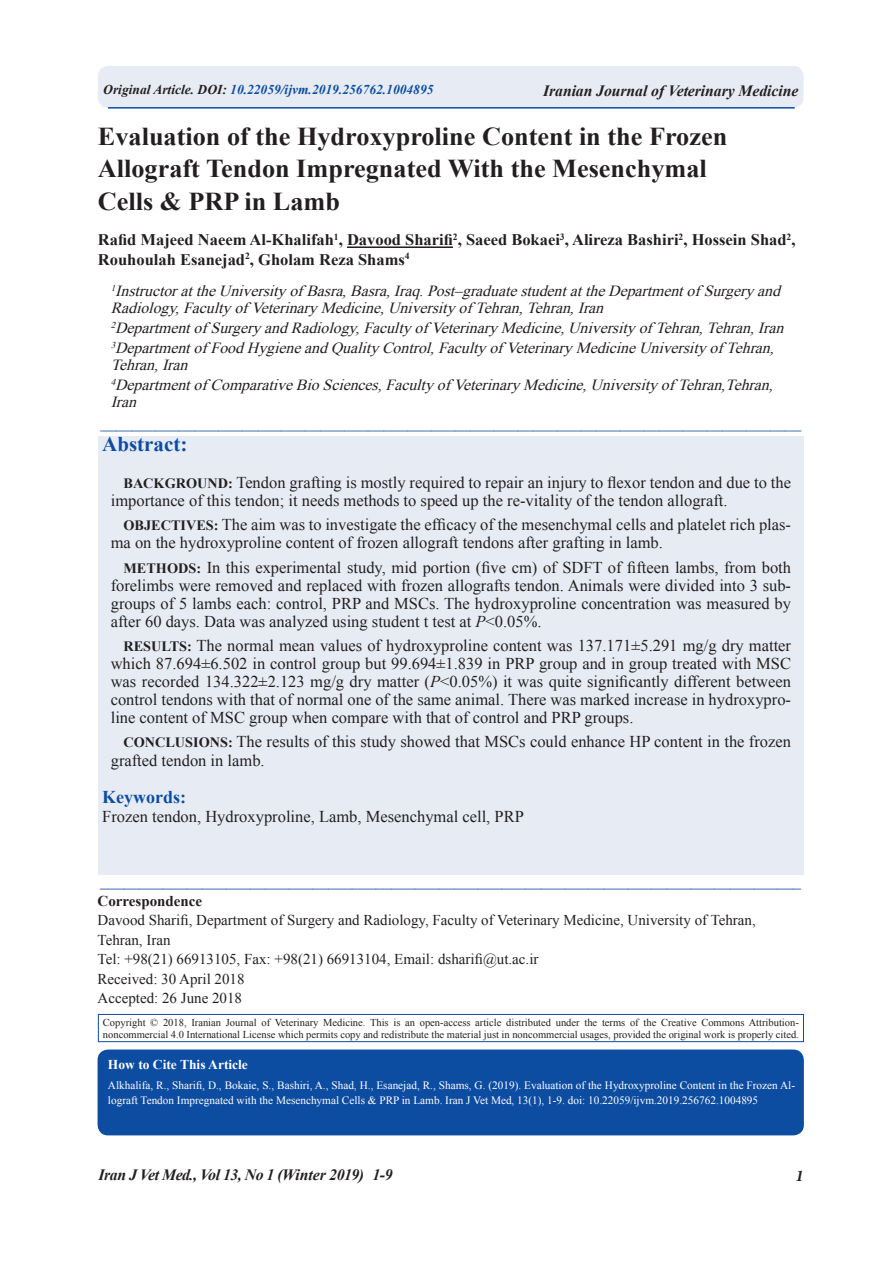
<style>
.page{position:relative;width:893px;height:1263px;background:#fff}
.page>*{position:absolute;margin:0;border:0;box-sizing:border-box;transform-origin:0 0}
.Latin_Titr{font:700 25.8px/32.4px "Times New Roman";color:#231f20}
.Latin-Lid{font:700 21px "Times New Roman";color:#0d4da1}
.Latin-Keyword_Lid{font:700 18px "Times New Roman";color:#0d4da1}
.Latin-Abstract{font:16.5px/18px "Times New Roman";color:#231f20}
.Latin-Keyword{font:16.5px "Times New Roman";color:#231f20}
.t1{font:italic 700 16.5px "Minion Pro";color:#231f20}
.Latin-Asami{font:700 16.2px/19px "Times New Roman";color:#231f20}
._104_Latin-Tarikh{font:15.75px "Times New Roman";color:#0d4da1}
.Latin__Sarsafhe{font:italic 700 15.75px "Times New Roman";letter-spacing:-.005em;color:#231f20}
.Latin__Sarsafhe-2{font:italic 700 15.75px "Times New Roman";letter-spacing:-.03em;color:#231f20}
.Latin-Mahale_Kar{font:italic 15.45px/17px "Times New Roman";color:#231f20}
._104_Latin-Tarikh-2{font:15.45px "Times New Roman";color:#0d4da1}
.Latin-Correspondence{font:15px/19.5px "Times New Roman";color:#231f20}
.Latin-Correspondence-2{font:700 15px "Times New Roman";color:#231f20}
.Latin__Sarsafhe_new{font:italic 700 13.5px "Times New Roman";color:#0d4da1}
.Latin-How_to_site_On{font:700 13.5px "Times New Roman";color:#fff}
.Latin-How_to_Cite{font:11.25px/15px "Times New Roman";color:#fff}
.Latin-copyright{font:10.5px/12px "Times New Roman";color:#231f20}
.s1{color:#231f20}
.s2{font-weight:700;font-size:14.25px}
.s3{font-style:italic}
</style>
<div class="page">
<div style="left:98px;top:66px;width:706px;height:42px;background:#e7ecf4;border-radius:11px"></div>
<hr style="left:108px;top:107px;width:687px;height:2px;background:#0d4da1">
<hr style="left:347px;top:246px;width:106px;height:2px;background:#231f20">
<div style="left:98px;top:436px;width:706px;height:439px;background:#e7ecf4"></div>
<div style="left:98px;top:1014px;width:706px;height:28px;border:1px solid #0d4da1"></div>
<div style="left:98px;top:1049px;width:706px;height:86px;background:#0d4da1;border-radius:11px"></div>
<p class="Latin__Sarsafhe_new" style="left:103px;top:80px;width:332px"><span class="s1">Original Article. DOI:</span> 10.22059/ijvm.2019.256762.1004895</p>
<p class="Latin_Titr" style="left:98px;top:120px;width:631px">Evaluation of the Hydroxyproline Content in the Frozen<br>Allograft Tendon Impregnated With the Mesenchymal<br>Cells &amp; PRP in Lamb</p>
<p class="Latin-Asami" style="left:98px;top:230px;width:699px">Rafid Majeed Naeem Al-Khalifah<sup>1</sup>, Davood Sharifi<sup>2</sup>, Saeed Bokaei<sup>3</sup>, Alireza Bashiri<sup>2</sup>, Hossein Shad<sup>2</sup>,<br>Rouhoulah Esanejad<sup>2</sup>, Gholam Reza Shams<sup>4</sup></p>
<p class="Latin-Mahale_Kar" style="left:111px;top:282px;width:676px"><sup>1</sup>InstructorattheUniversityof Basra,Basra,Iraq.Post–graduatestudentattheDepartmentof Surgeryand<br>Radiology,Facultyof VeterinaryMedicine,Universityof Tehran,Tehran,Iran</p>
<p class="Latin-Mahale_Kar" style="left:111px;top:319px;width:679px"><sup>2</sup>Departmentof SurgeryandRadiology,Facultyof VeterinaryMedicine,Universityof Tehran,Tehran,Iran</p>
<p class="Latin-Mahale_Kar" style="left:111px;top:339px;width:670px"><sup>3</sup>Departmentof FoodHygieneandQualityControl,Facultyof VeterinaryMedicineUniversityof Tehran,<br>Tehran,Iran</p>
<p class="Latin-Mahale_Kar" style="left:111px;top:376px;width:669px"><sup>4</sup>Departmentof ComparativeBioSciences,Facultyof VeterinaryMedicine,Universityof Tehran,Tehran,<br>Iran</p>
<p class="_104_Latin-Tarikh-2" style="left:100px;top:412px;width:702px">_________________________________________________________________________________________</p>
<p class="Latin-Lid" style="left:102px;top:429px;width:87px">Abstract:</p>
<p class="Latin-Abstract" style="left:111px;top:473px;width:682px;text-indent:13px"><span class="s2">BACKGROUND:</span> Tendon grafting is mostly required to repair an injury to flexor tendon and due to the importance of this tendon; it needs methods to speed up the re-vitality of the tendon allograft.</p>
<p class="Latin-Abstract" style="left:111px;top:515px;width:682px;text-indent:13px"><span class="s2">OBJECTIVES:</span> The aim was to investigate the efficacy of the mesenchymal cells and platelet rich plas&shy;ma on the hydroxyproline content of frozen allograft tendons after grafting in lamb.</p>
<p class="Latin-Abstract" style="left:111px;top:558px;width:682px;text-align:justify;text-indent:13px"><span class="s2">METHODS:</span> In this experimental study, mid portion (five cm) of SDFT of fifteen lambs, from both forelimbs were removed and replaced with frozen allografts tendon. Animals were divided into 3 sub&shy;groups of 5 lambs each: control, PRP and MSCs. The hydroxyproline concentration was measured by after 60 days. Data was analyzed using student t test at <span class="s3">P</span>&lt;0.05%.</p>
<p class="Latin-Abstract" style="left:111px;top:636px;width:682px;text-align:justify;text-indent:13px"><span class="s2">RESULTS:</span> The normal mean values of hydroxyproline content was 137.171±5.291 mg/g dry matter which 87.694±6.502 in control group but 99.694±1.839 in PRP group and in group treated with MSC was recorded 134.322±2.123 mg/g dry matter (<span class="s3">P</span>&lt;0.05%) it was quite significantly different between control tendons with that of normal one of the same animal. There was marked increase in hydroxypro&shy;line content of MSC group when compare with that of control and PRP groups.</p>
<p class="Latin-Abstract" style="left:111px;top:732px;width:682px;line-height:18.8px;text-indent:13px"><span class="s2">CONCLUSIONS:</span> The results of this study showed that MSCs could enhance HP content in the frozen grafted tendon in lamb.</p>
<p class="Latin-Keyword_Lid" style="left:102px;top:784px;width:85px">Keywords:</p>
<p class="Latin-Keyword" style="left:102px;top:805px;width:423px">Frozen tendon, Hydroxyproline, Lamb, Mesenchymal cell, PRP</p>
<p class="Latin__Sarsafhe" style="left:543px;top:79px;width:257px">Iranian Journal of Veterinary Medicine</p>
<p class="_104_Latin-Tarikh" style="left:100px;top:870px;width:702px">_________________________________________________________________________________________</p>
<p class="Latin-Correspondence-2" style="left:98px;top:890px;width:106px">Correspondence</p>
<p class="Latin-Correspondence" style="left:98px;top:910px;width:660px">Davood Sharifi, Department of Surgery and Radiology, Faculty of Veterinary Medicine, University of Tehran,<br>Tehran, Iran</p>
<p class="Latin-Correspondence" style="left:98px;top:949px;width:442px">Tel: +98(21) 66913105, Fax: +98(21) 66913104, Email: dsharifi@ut.ac.ir</p>
<p class="Latin-Correspondence" style="left:98px;top:969px;width:149px">Received: 30 April 2018</p>
<p class="Latin-Correspondence" style="left:98px;top:988px;width:146px">Accepted: 26 June 2018</p>
<p class="Latin-copyright" style="left:103px;top:1016px;width:697px">Copyright © 2018, Iranian Journal of Veterinary Medicine. This is an open-access article distributed under the terms of the Creative Commons Attribution&shy;noncommercial 4.0 International License which permits copy and redistribute the material just in noncommercial usages, provided the original work is properly cited.</p>
<p class="Latin-How_to_site_On" style="left:108px;top:1055px;width:141px">How to Cite This Article</p>
<p class="Latin-How_to_Cite" style="left:108px;top:1077px;width:689px">Alkhalifa, R., Sharifi, D., Bokaie, S., Bashiri, A., Shad, H., Esanejad, R., Shams, G. (2019). Evaluation of the Hydroxyproline Content in the Frozen Al&shy;lograft Tendon Impregnated with the Mesenchymal Cells &amp; PRP in Lamb. Iran J Vet Med, 13(1), 1-9. doi: 10.22059/ijvm.2019.256762.1004895</p>
<p class="Latin__Sarsafhe-2" style="left:99px;top:1164px;width:267px">Iran J Vet Med., Vol 13, No 1 (Winter 2019)</p>
<p class="Latin__Sarsafhe" style="left:372px;top:1164px;width:22px">1-9</p>
<p class="t1" style="left:795px;top:1164px;width:10px">1</p>
</div>
